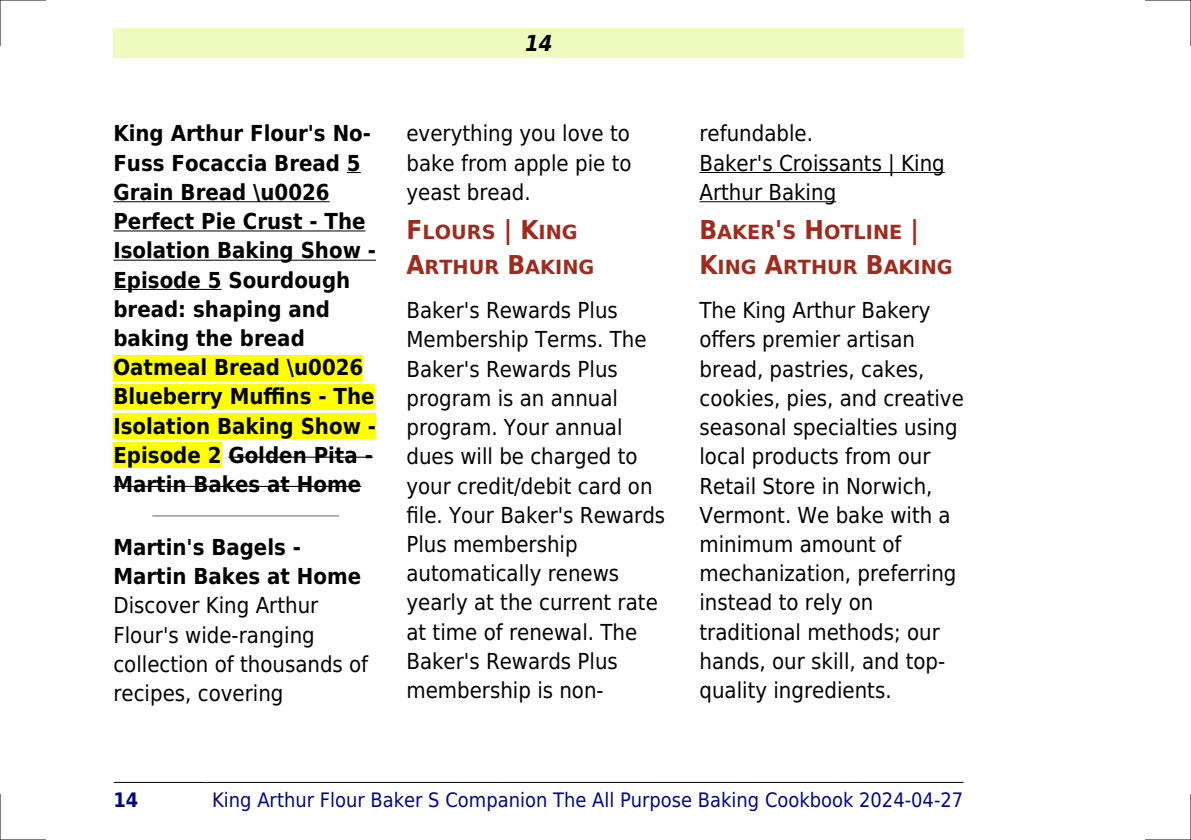
<style>
.page{position:relative;width:1191px;height:840px;background:#fff}
.page>*{position:absolute;margin:0;border:0;box-sizing:border-box;transform-origin:0 0}
.t1{font:22px/29.2px "DejaVu Sans Condensed";color:#000}
.t2{font:700 22px/29.2px "DejaVu Sans Condensed";color:#000}
.t3{font:italic 700 22px "DejaVu Sans Condensed";color:#000}
.t4{font:20px "DejaVu Sans Condensed";color:#000880}
.t5{font:700 20px "DejaVu Sans Condensed";color:#000880}
.t6{font:700 19.6px/34.4px "DejaVu Sans Condensed";color:#9f2b1e;scale:1.1 1}
.s1{font-size:26px}
</style>
<div class="page">
<div style="left:113px;top:28px;width:851px;height:30px;background:#effbbe"></div>
<hr style="left:114px;top:781px;width:92px;height:1px;background:#000">
<hr style="left:207px;top:781px;width:652px;height:1px;background:#000">
<hr style="left:859px;top:781px;width:104px;height:1px;background:#000">
<svg style="left:347px;top:172px;width:14px;height:1px"></svg>
<hr style="left:113px;top:201px;width:217px;height:1px;background:#000">
<hr style="left:113px;top:230px;width:252px;height:1px;background:#000">
<hr style="left:113px;top:259px;width:263px;height:1px;background:#000">
<hr style="left:113px;top:289px;width:108px;height:1px;background:#000">
<div style="left:113px;top:354px;width:250px;height:26px;background:#ff0"></div>
<div style="left:113px;top:384px;width:261px;height:25px;background:#ff0"></div>
<div style="left:113px;top:413px;width:263px;height:25px;background:#ff0"></div>
<div style="left:113px;top:442px;width:108px;height:26px;background:#ff0"></div>
<hr style="left:228px;top:456px;width:145px;height:1px;background:#000">
<hr style="left:113px;top:485px;width:248px;height:1px;background:#000">
<hr style="left:153px;top:515px;width:185px;height:1px;background:#999">
<hr style="left:699px;top:172px;width:246px;height:1px;background:#000">
<hr style="left:699px;top:201px;width:137px;height:1px;background:#000">
<hr style="left:0;top:0;width:45px;height:1px;background:#000">
<hr style="left:1145px;top:0;width:46px;height:1px;background:#000">
<hr style="left:0;top:839px;width:45px;height:1px;background:#000">
<hr style="left:1145px;top:839px;width:46px;height:1px;background:#000">
<hr style="left:0;top:0;width:1px;height:45px;background:#000">
<hr style="left:0;top:794px;width:1px;height:45px;background:#000">
<hr style="left:1190px;top:0;width:1px;height:45px;background:#000">
<hr style="left:1190px;top:794px;width:1px;height:45px;background:#000">
<p class="t2" style="left:113px;top:119px;width:264px">King Arthur Flour's No-<br>Fuss Focaccia Bread 5<br>Grain Bread \u0026<br>Perfect Pie Crust - The<br>Isolation Baking Show -<br>Episode 5 Sourdough bread: shaping and baking the bread<br>Oatmeal Bread \u0026<br>Blueberry Muffins - The<br>Isolation Baking Show -<br>Episode 2 Golden Pita -<br>Martin Bakes at Home</p>
<p class="t2" style="left:113px;top:532px;width:249px">Martin's Bagels -<br>Martin Bakes at Home</p>
<p class="t1" style="left:113px;top:590px;width:256px">Discover King Arthur<br>Flour's wide-ranging collection of thousands of recipes, covering</p>
<p class="t3" style="left:525px;top:30px;width:29px">14</p>
<p class="t1" style="left:406px;top:119px;width:227px;text-align:justify">everything you love to bake from apple pie to yeast bread.</p>
<p class="t6" style="left:406px;top:215px;width:172px"><span class="s1">F</span>LOURS <span class="s1">| K</span>ING<br><span class="s1">A</span>RTHUR <span class="s1">B</span>AKING</p>
<p class="t1" style="left:406px;top:296px;width:260px">Baker's Rewards Plus<br>Membership Terms. The<br>Baker's Rewards Plus program is an annual program. Your annual dues will be charged to your credit/debit card on file. Your Baker's Rewards<br>Plus membership automatically renews yearly at the current rate at time of renewal. The<br>Baker's Rewards Plus membership is non-</p>
<p class="t1" style="left:699px;top:119px;width:247px">refundable.<br>Baker's Croissants | King<br>Arthur Baking</p>
<p class="t6" style="left:699px;top:215px;width:232px"><span class="s1">B</span>AKER<span class="s1">'</span>S <span class="s1">H</span>OTLINE <span class="s1">|<br>K</span>ING <span class="s1">A</span>RTHUR <span class="s1">B</span>AKING</p>
<p class="t1" style="left:699px;top:296px;width:266px">The King Arthur Bakery offers premier artisan bread, pastries, cakes, cookies, pies, and creative seasonal specialties using local products from our<br>Retail Store in Norwich,<br>Vermont. We bake with a minimum amount of mechanization, preferring instead to rely on traditional methods; our hands, our skill, and top&shy;quality ingredients.</p>
<p class="t5" style="left:113px;top:787px;width:26px">14</p>
<p class="t4" style="left:212px;top:787px;width:752px">King Arthur Flour Baker S Companion The All Purpose Baking Cookbook 2024-04-27</p>
</div>
